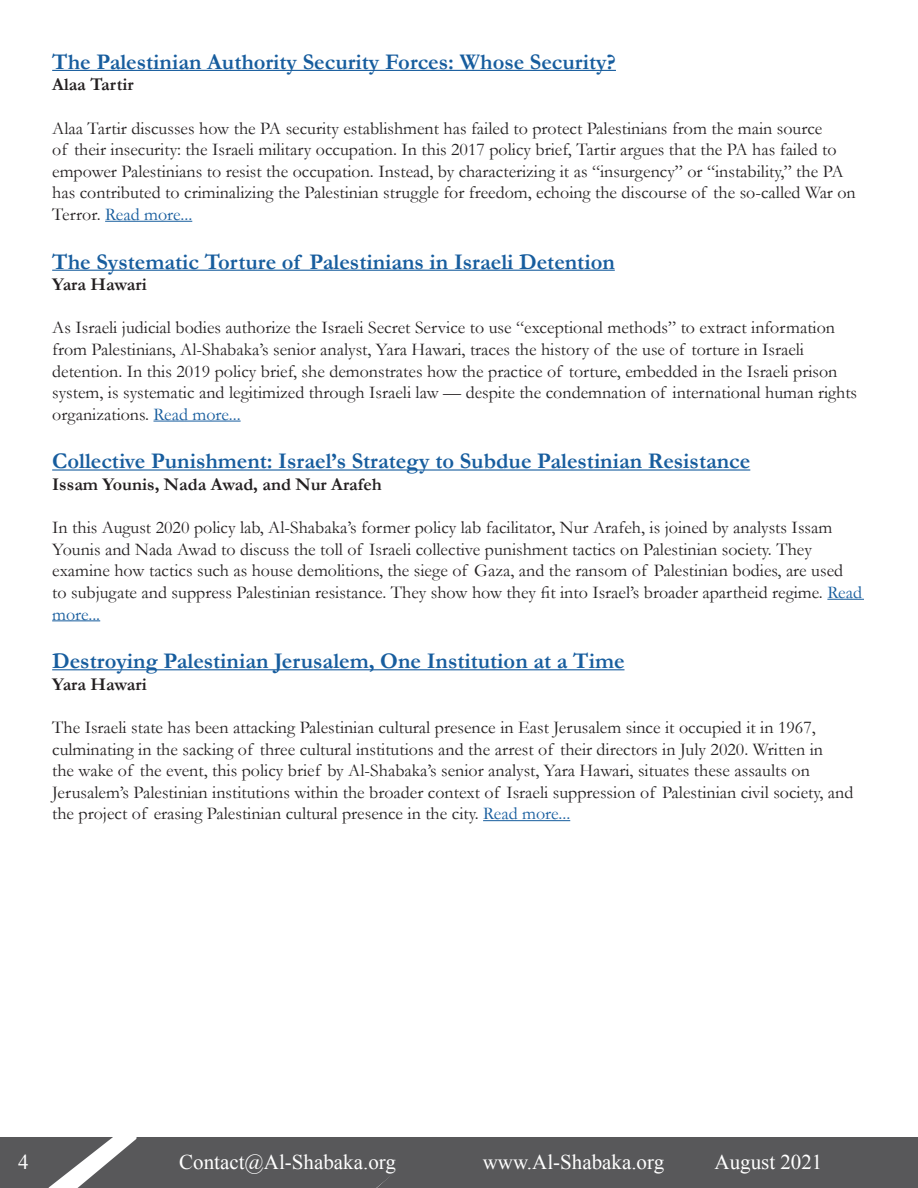
<style>
.page{position:relative;width:918px;height:1188px;background:#fff}
.page>*{position:absolute;margin:0;border:0;box-sizing:border-box;transform-origin:0 0}
.t1{font:700 22.5px "Garamond";color:#175d9e}
.t2{font:21px "Times New Roman";color:#fff}
.t3{font:18px/21.6px "Garamond";color:#231f20}
.t4{font:700 18px "Garamond";color:#231f20}
.s1{color:#175d9e}
</style>
<div class="page">
<hr style="left:52px;top:70px;width:564px;height:1px;background:#175d9e">
<hr style="left:105px;top:221px;width:87px;height:1px;background:#175d9e">
<hr style="left:52px;top:270px;width:563px;height:1px;background:#175d9e">
<hr style="left:153px;top:421px;width:88px;height:1px;background:#175d9e">
<hr style="left:52px;top:469px;width:698px;height:2px;background:#175d9e">
<hr style="left:827px;top:599px;width:37px;height:1px;background:#175d9e">
<hr style="left:52px;top:620px;width:48px;height:1px;background:#175d9e">
<hr style="left:52px;top:669px;width:573px;height:1px;background:#175d9e">
<hr style="left:483px;top:820px;width:87px;height:1px;background:#175d9e">
<div style="left:697px;top:1137px;width:221px;height:51px;background:#58585a"></div>
<div style="left:0;top:1137px;width:697px;height:51px;background:#58585a"></div>
<p class="t1" style="left:52px;top:48px;width:565px">The Palestinian Authority Security Forces: Whose Security?</p>
<p class="t4" style="left:52px;top:74px;width:83px">Alaa Tartir</p>
<p class="t3" style="left:52px;top:117px;width:805px">Alaa Tartir discusses how the PA security establishment has failed to protect Palestinians from the main source<br>of their insecurity: the Israeli military occupation. In this 2017 policy brief, Tartir argues that the PA has failed to empower Palestinians to resist the occupation. Instead, by characterizing it as “insurgency” or “instability,” the PA has contributed to criminalizing the Palestinian struggle for freedom, echoing the discourse of the so-called War on Terror. <span class="s1">Read more...</span></p>
<p class="t1" style="left:52px;top:248px;width:564px">The Systematic Torture of Palestinians in Israeli Detention</p>
<p class="t4" style="left:52px;top:274px;width:96px">Yara Hawari</p>
<p class="t3" style="left:52px;top:317px;width:807px">As Israeli judicial bodies authorize the Israeli Secret Service to use “exceptional methods” to extract information from Palestinians, Al-Shabaka’s senior analyst, Yara Hawari, traces the history of the use of torture in Israeli detention. In this 2019 policy brief, she demonstrates how the practice of torture, embedded in the Israeli prison system, is systematic and legitimized through Israeli law — despite the condemnation of international human rights organizations. <span class="s1">Read more...</span></p>
<p class="t1" style="left:52px;top:448px;width:700px">Collective Punishment: Israel’s Strategy to Subdue Palestinian Resistance</p>
<p class="t4" style="left:52px;top:473px;width:331px">Issam Younis, Nada Awad, and Nur Arafeh</p>
<p class="t3" style="left:52px;top:516px;width:811px">In this August 2020 policy lab, Al-Shabaka’s former policy lab facilitator, Nur Arafeh, is joined by analysts Issam Younis and Nada Awad to discuss the toll of Israeli collective punishment tactics on Palestinian society. They examine how tactics such as house demolitions, the siege of Gaza, and the ransom of Palestinian bodies, are used to subjugate and suppress Palestinian resistance. They show how they fit into Israel’s broader apartheid regime. <span class="s1">Read more...</span></p>
<p class="t1" style="left:52px;top:648px;width:574px">Destroying Palestinian Jerusalem, One Institution at a Time</p>
<p class="t4" style="left:52px;top:673px;width:96px">Yara Hawari</p>
<p class="t3" style="left:52px;top:716px;width:803px">The Israeli state has been attacking Palestinian cultural presence in East Jerusalem since it occupied it in 1967, culminating in the sacking of three cultural institutions and the arrest of their directors in July 2020. Written in<br>the wake of the event, this policy brief by Al-Shabaka’s senior analyst, Yara Hawari, situates these assaults on Jerusalem’s Palestinian institutions within the broader context of Israeli suppression of Palestinian civil society, and the project of erasing Palestinian cultural presence in the city. <span class="s1">Read more...</span></p>
<p class="t2" style="left:18px;top:1148px;width:12px">4</p>
<p class="t2" style="left:179px;top:1148px;width:218px">Contact@Al-Shabaka.org</p>
<p class="t2" style="left:483px;top:1148px;width:183px">www.Al-Shabaka.org</p>
<p class="t2" style="left:715px;top:1148px;width:109px">August 2021</p>
</div>
